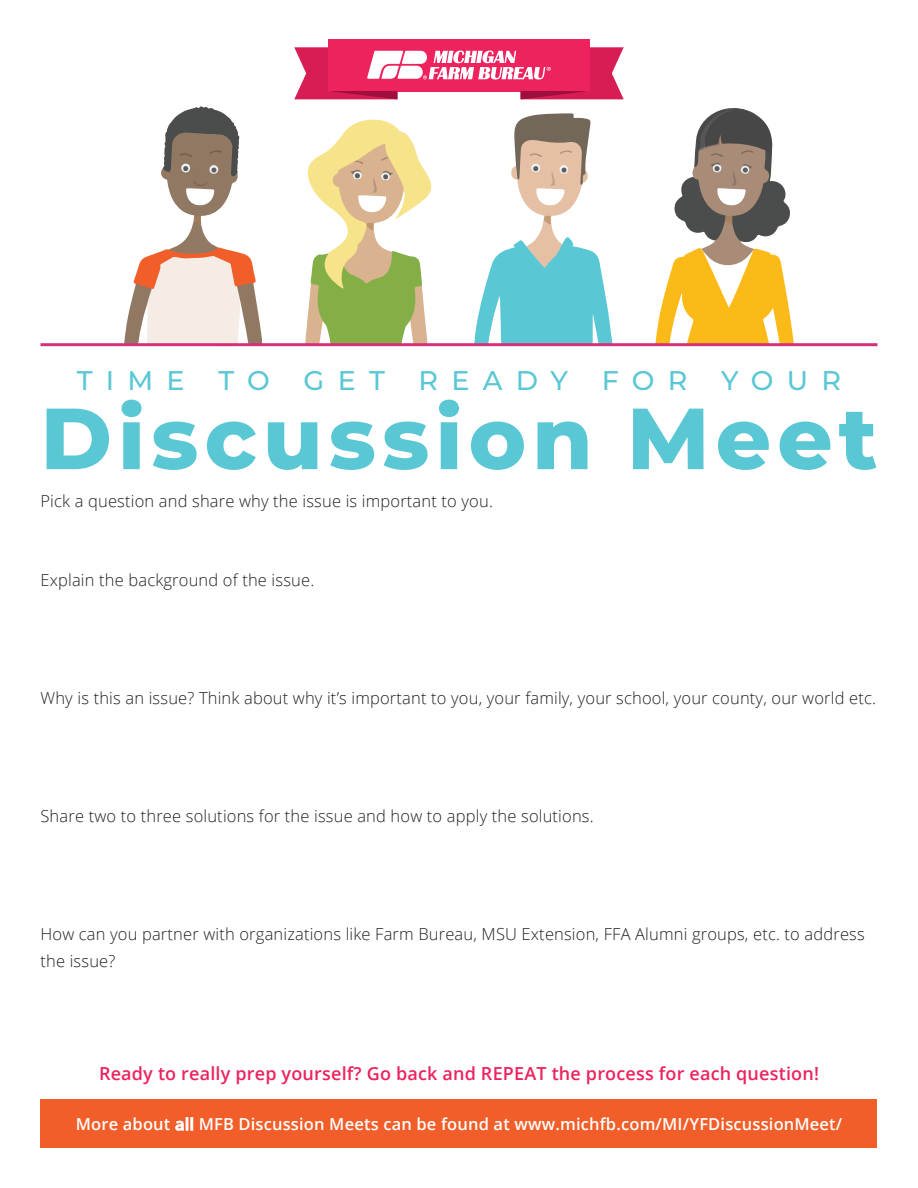
<style>
.page{position:relative;width:918px;height:1188px;background:#fff}
.page>*{position:absolute;margin:0;border:0;box-sizing:border-box;transform-origin:0 0}
.t1{font:800 86.55px "Montserrat";letter-spacing:.07em;color:#5ac7d4}
.t2{font:500 27px "Montserrat";letter-spacing:.49em;color:#5ac7d4}
.t3{font:600 18px "Open Sans";letter-spacing:.01em;color:#ee225d}
.t4{font:300 16.5px/26.2px "Open Sans";letter-spacing:.01em;color:#231f20}
.t5{font:600 16.5px "Open Sans";letter-spacing:.01em;color:#fff}
</style>
<div class="page">
<svg style="left:655px;top:108px;width:139px;height:235px"></svg>
<svg style="left:474px;top:113px;width:139px;height:230px"></svg>
<svg style="left:124px;top:106px;width:138px;height:241px"></svg>
<svg style="left:305px;top:119px;width:126px;height:224px"></svg>
<div style="left:40px;top:1099px;width:838px;height:49px;background:#f25e29"></div>
<div style="left:328px;top:39px;width:262px;height:52px;background:#ee225d"></div>
<svg style="left:294px;top:47px;width:330px;height:52px"></svg>
<hr style="left:40px;top:343px;width:838px;height:3px;background:#d2317a">
<p class="t2" style="left:77px;top:361px;width:766px">TIME TO GET READY FOR YOUR</p>
<p class="t1" style="left:40px;top:375px;width:839px">Discussion Meet</p>
<p class="t4" style="left:40px;top:488px;width:454px">Pick a question and share why the issue is important to you.</p>
<p class="t4" style="left:40px;top:566px;width:275px">Explain the background of the issue.</p>
<p class="t4" style="left:40px;top:685px;width:837px">Why is this an issue? Think about why it’s important to you, your family, your school, your county, our world etc.</p>
<p class="t4" style="left:40px;top:803px;width:555px">Share two to three solutions for the issue and how to apply the solutions.</p>
<p class="t4" style="left:40px;top:921px;width:826px">How can you partner with organizations like Farm Bureau, MSU Extension, FFA Alumni groups, etc. to address the issue?</p>
<p class="t3" style="left:99px;top:1061px;width:721px">Ready to really prep yourself? Go back and REPEAT the process for each question!</p>
<p class="t5" style="left:76px;top:1113px;width:768px">More about all MFB Discussion Meets can be found at www.michfb.com/MI/YFDiscussionMeet/</p>
</div>
